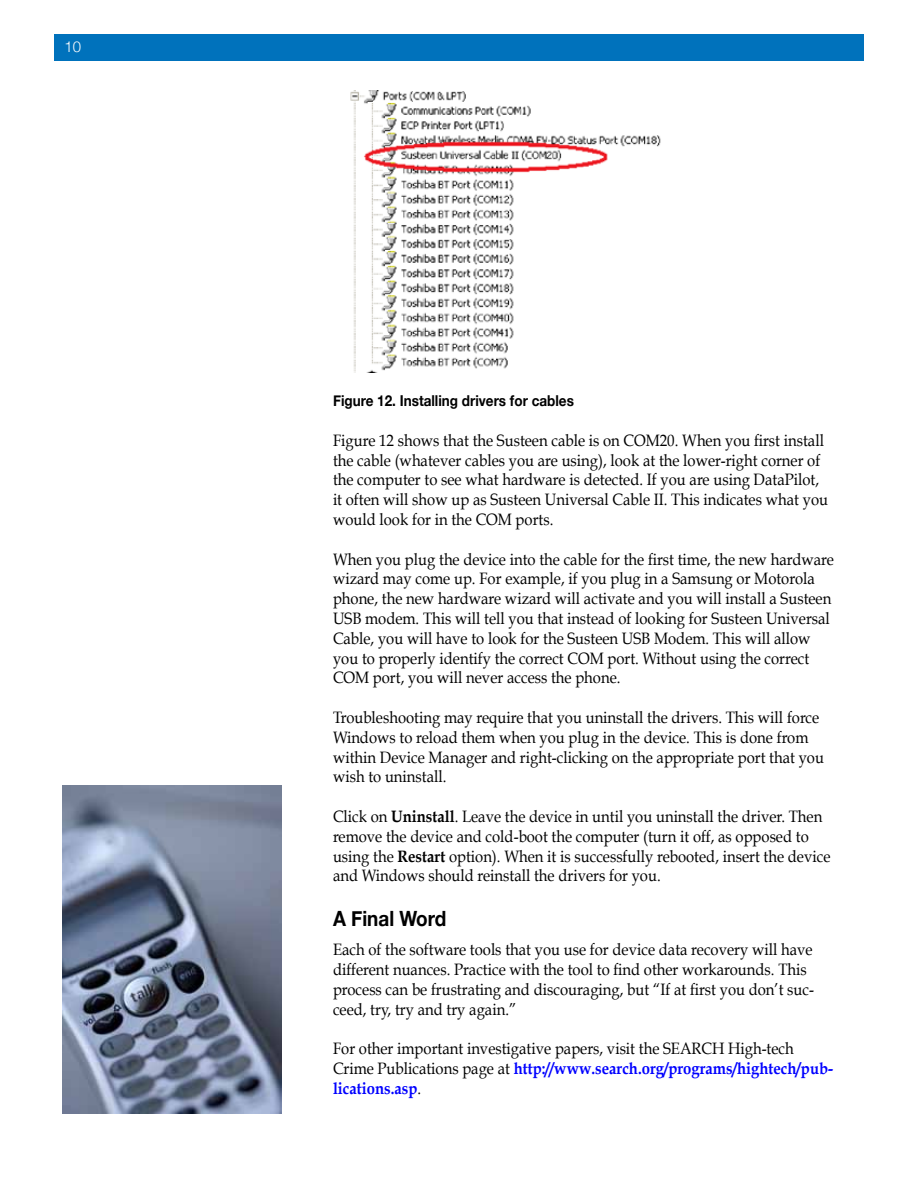
<style>
.page{position:relative;width:918px;height:1188px;background:#fff}
.page>*{position:absolute;margin:0;border:0;box-sizing:border-box;transform-origin:0 0}
.t1{font:700 21px "Helvetica Neue";color:#000;scale:.9 1}
.t2{font:16.5px/19.8px "Book Antiqua";color:#000;scale:.9 1}
.t3{font:700 15px "Helvetica Neue";color:#000;scale:.9 1}
.t4{font:300 15px "Helvetica Neue";color:#fff}
.s1{font-weight:700}
.s2{font-weight:700;color:#00f}
</style>
<div class="page">
<div style="left:54px;top:34px;width:810px;height:28px;background:#0072bc"></div>
<img style="left:350px;top:90px;width:311px;height:283px">
<img style="left:63px;top:785px;width:219px;height:329px">
<p class="t4" style="left:64px;top:37px;width:18px">10</p>
<p class="t3" style="left:333px;top:391px;width:269px">Figure 12. Installing drivers for cables</p>
<p class="t2" style="left:333px;top:430px;width:552px">Figure 12 shows that the Susteen cable is on COM20. When you first install the cable (whatever cables you are using), look at the lower-right corner of the computer to see what hardware is detected. If you are using DataPilot, it often will show up as Susteen Universal Cable II. This indicates what you would look for in the COM ports.</p>
<p class="t2" style="left:333px;top:549px;width:558px">When you plug the device into the cable for the first time, the new hardware wizard may come up. For example, if you plug in a Samsung or Motorola phone, the new hardware wizard will activate and you will install a Susteen USB modem. This will tell you that instead of looking for Susteen Universal Cable, you will have to look for the Susteen USB Modem. This will allow you to properly identify the correct COM port. Without using the correct COM port, you will never access the phone.</p>
<p class="t2" style="left:333px;top:707px;width:547px">Troubleshooting may require that you uninstall the drivers. This will force Windows to reload them when you plug in the device. This is done from within Device Manager and right-clicking on the appropriate port that you wish to uninstall.</p>
<p class="t2" style="left:333px;top:806px;width:554px">Click on <span class="s1">Uninstall</span>. Leave the device in until you uninstall the driver. Then remove the device and cold-boot the computer (turn it off, as opposed to using the <span class="s1">Restart</span> option). When it is successfully rebooted, insert the device and Windows should reinstall the drivers for you.</p>
<p class="t1" style="left:333px;top:906px;width:127px">A Final Word</p>
<p class="t2" style="left:333px;top:940px;width:536px">Each of the software tools that you use for device data recovery will have different nuances. Practice with the tool to find other workarounds. This process can be frustrating and discouraging, but “If at first you don’t suc&shy;ceed, try, try and try again.”</p>
<p class="t2" style="left:333px;top:1039px;width:557px">For other important investigative papers, visit the SEARCH High-tech<br>Crime Publications page at <span class="s2">http://www.search.org/programs/hightech/pub&shy;lications.asp</span>.</p>
</div>
